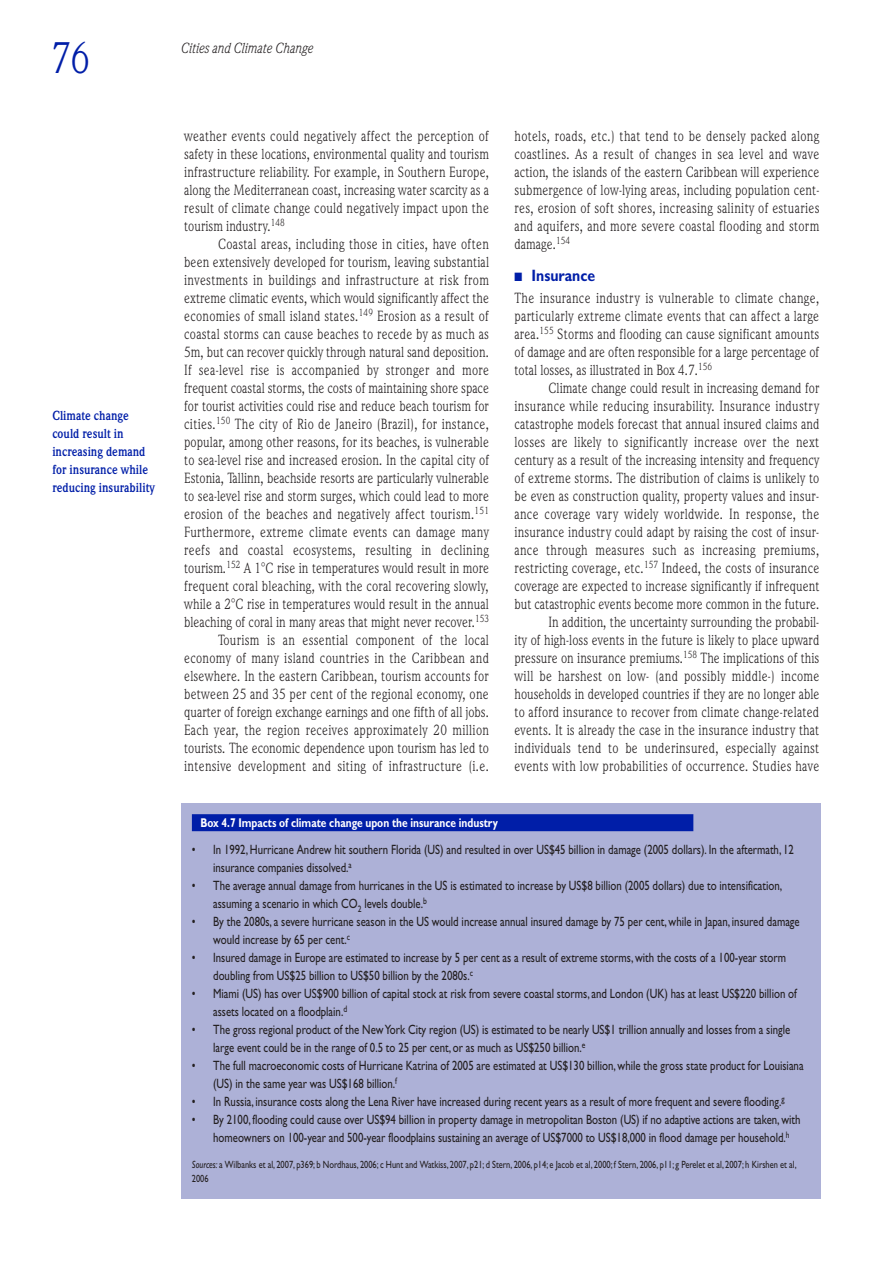
<style>
.page{position:relative;width:893px;height:1263px;background:#fff}
.page>*{position:absolute;margin:0;border:0;box-sizing:border-box;transform-origin:0 0}
.t1{font:45px "Weidemann IT Cby BT";color:#001ea8;scale:.85 1}
.t2{font:700 16.5px "Gill Sans";color:#001ea8;scale:.85 1}
.t3{font:15px/18px "Weidemann IT Cby BT";letter-spacing:.01em;color:#231f20;text-align:justify;scale:.85 1}
.t4{font:italic 15px "Weidemann IT Cby BT";color:#231f20;scale:.85 1}
.t5{font:13.5px/18px "Gill Sans";color:#231f20;scale:.8 1}
.t6{font:700 13.5px/18px "Weidemann IT Cby BT";color:#001ea8;scale:.85 1}
.t7{font:700 12.75px "Gill Sans";color:#fff;scale:.8 1}
.t8{font:10.5px/13.5px "Gill Sans";color:#231f20;scale:.8 1}
.s1{font-style:italic}
</style>
<div class="page">
<div style="left:181px;top:804px;width:639px;height:395px;background:#adb1d7"></div>
<div style="left:192px;top:814px;width:501px;height:17px;background:#001ea8"></div>
<h1 class="t1" style="left:51px;top:43px;width:48px">76</h1>
<p class="t4" style="left:181px;top:43px;width:157px">Cities and Climate Change</p>
<p class="t6" style="left:52px;top:408px;width:122px">Climate change could result in increasing demand for insurance while reducing insurability</p>
<p class="t3" style="left:184px;top:128px;width:360px">weather events could negatively affect the perception of safety in these locations, environmental quality and tourism infrastructure reliability. For example, in Southern Europe, along the Mediterranean coast, increasing water scarcity as a result of climate change could negatively impact upon the tourism industry.<sup>148</sup></p>
<p class="t3" style="left:184px;top:236px;width:360px;text-align:right">Coastal areas, including those in cities, have often<br>been extensively developed for tourism, leaving substantial investments in buildings and infrastructure at risk from extreme climatic events, which would significantly affect the economies of small island states.<sup>149</sup> Erosion as a result of coastal storms can cause beaches to recede by as much as 5m, but can recover quickly through natural sand deposition.<br>If sea-level rise is accompanied by stronger and more frequent coastal storms, the costs of maintaining shore space for tourist activities could rise and reduce beach tourism for cities.<sup>150</sup> The city of Rio de Janeiro (Brazil), for instance, popular, among other reasons, for its beaches, is vulnerable to sea-level rise and increased erosion. In the capital city of Estonia, Tallinn, beachside resorts are particularly vulnerable to sea-level rise and storm surges, which could lead to more erosion of the beaches and negatively affect tourism.<sup>151<br></sup>Furthermore, extreme climate events can damage many reefs and coastal ecosystems, resulting in declining tourism.<sup>152</sup> A 1°C rise in temperatures would result in more frequent coral bleaching, with the coral recovering slowly, while a 2°C rise in temperatures would result in the annual bleaching of coral in many areas that might never recover.<sup>153<br></sup>Tourism is an essential component of the local economy of many island countries in the Caribbean and elsewhere. In the eastern Caribbean, tourism accounts for between 25 and 35 per cent of the regional economy, one quarter of foreign exchange earnings and one fifth of all jobs.<br>Each year, the region receives approximately 20 million tourists. The economic dependence upon tourism has led to intensive development and siting of infrastructure (i.e.</p>
<p class="t3" style="left:514px;top:128px;width:360px">hotels, roads, etc.) that tend to be densely packed along coastlines. As a result of changes in sea level and wave action, the islands of the eastern Caribbean will experience submergence of low-lying areas, including population cent&shy;res, erosion of soft shores, increasing salinity of estuaries and aquifers, and more severe coastal flooding and storm damage.<sup>154</sup></p>
<p class="t2" style="left:514px;top:269px;width:96px">■ Insurance</p>
<p class="t3" style="left:514px;top:290px;width:360px">The insurance industry is vulnerable to climate change, particularly extreme climate events that can affect a large area.<sup>155</sup> Storms and flooding can cause significant amounts of damage and are often responsible for a large percentage of total losses, as illustrated in Box 4.7.<sup>156</sup></p>
<p class="t3" style="left:514px;top:380px;width:360px;text-align:right">Climate change could result in increasing demand for insurance while reducing insurability. Insurance industry catastrophe models forecast that annual insured claims and losses are likely to significantly increase over the next century as a result of the increasing intensity and frequency of extreme storms. The distribution of claims is unlikely to be even as construction quality, property values and insur&shy;ance coverage vary widely worldwide. In response, the insurance industry could adapt by raising the cost of insur&shy;ance through measures such as increasing premiums, restricting coverage, etc.<sup>157</sup> Indeed, the costs of insurance coverage are expected to increase significantly if infrequent but catastrophic events become more common in the future.<br>In addition, the uncertainty surrounding the probabil-<br>ity of high-loss events in the future is likely to place upward pressure on insurance premiums.<sup>158</sup> The implications of this will be harshest on low- (and possibly middle-) income households in developed countries if they are no longer able to afford insurance to recover from climate change-related events. It is already the case in the insurance industry that individuals tend to be underinsured, especially against events with low probabilities of occurrence. Studies have</p>
<p class="t7" style="left:200px;top:818px;width:373px">Box 4.7 Impacts of climate change upon the insurance industry</p>
<p class="t5" style="left:213px;top:842px;width:727px;text-indent:-21px">• In 1992, Hurricane Andrew hit southern Florida (US) and resulted in over US$45 billion in damage (2005 dollars). In the aftermath, 12 insurance companies dissolved.<sup>a</sup></p>
<p class="t5" style="left:213px;top:878px;width:712px;text-indent:-21px">• The average annual damage from hurricanes in the US is estimated to increase by US$8 billion (2005 dollars) due to intensification, assuming a scenario in which CO<sub>2</sub> levels double.<sup>b</sup></p>
<p class="t5" style="left:213px;top:914px;width:734px;text-indent:-21px">• By the 2080s, a severe hurricane season in the US would increase annual insured damage by 75 per cent, while in Japan, insured damage would increase by 65 per cent.<sup>c</sup></p>
<p class="t5" style="left:213px;top:950px;width:717px;text-indent:-21px">• Insured damage in Europe are estimated to increase by 5 per cent as a result of extreme storms, with the costs of a 100-year storm doubling from US$25 billion to US$50 billion by the 2080s.<sup>c</sup></p>
<p class="t5" style="left:213px;top:986px;width:731px;text-indent:-21px">• Miami (US) has over US$900 billion of capital stock at risk from severe coastal storms, and London (UK) has at least US$220 billion of assets located on a floodplain.<sup>d</sup></p>
<p class="t5" style="left:213px;top:1022px;width:723px;text-indent:-21px">• The gross regional product of the New York City region (US) is estimated to be nearly US$1 trillion annually and losses from a single large event could be in the range of 0.5 to 25 per cent, or as much as US$250 billion.<sup>e</sup></p>
<p class="t5" style="left:213px;top:1058px;width:739px;text-indent:-21px">• The full macroeconomic costs of Hurricane Katrina of 2005 are estimated at US$130 billion, while the gross state product for Louisiana (US) in the same year was US$168 billion.<sup>f</sup></p>
<p class="t5" style="left:192px;top:1094px;width:742px">• In Russia, insurance costs along the Lena River have increased during recent years as a result of more frequent and severe flooding.<sup>g</sup></p>
<p class="t5" style="left:213px;top:1112px;width:735px;text-indent:-21px">• By 2100, flooding could cause over US$94 billion in property damage in metropolitan Boston (US) if no adaptive actions are taken, with homeowners on 100-year and 500-year floodplains sustaining an average of US$7000 to US$18,000 in flood damage per household.<sup>h</sup></p>
<p class="t8" style="left:192px;top:1159px;width:757px"><span class="s1">Sources:</span> a Wilbanks et al, 2007, p369; b Nordhaus, 2006; c Hunt and Watkiss, 2007, p21; d Stern, 2006, p14; e Jacob et al, 2000; f Stern, 2006, p11; g Perelet et al, 2007; h Kirshen et al,<br>2006</p>
</div>
